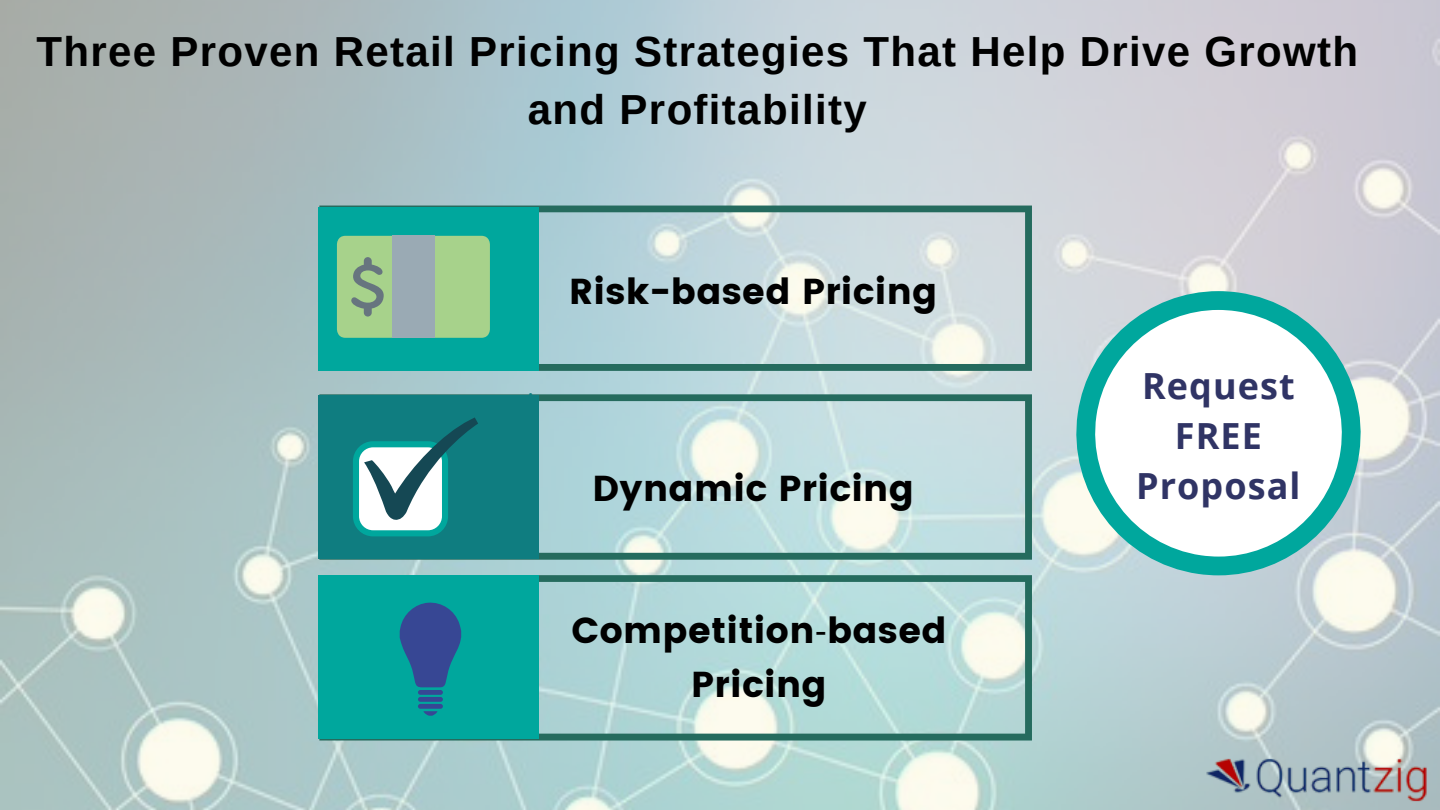
<style>
.page{position:relative;width:1440px;height:810px;background:#fff}
.page>*{position:absolute;margin:0;border:0;box-sizing:border-box;transform-origin:0 0}
.t1{font:700 42px/58px "Arimo";letter-spacing:.03em;color:#000;text-align:center}
.t2{font:36px/54px "Poppins";letter-spacing:.01em;color:#000;text-align:center}
.t3{font:700 36px/50.2px "Open Sans";letter-spacing:.03em;color:#303465;text-align:center}
.t4{font:300 30px "Poppins";color:#0f7d80}
.s1{font-family:"Noto Sans"}
</style>
<div class="page">
<img style="left:0;top:0;width:1440px;height:810px">
<svg style="left:319px;top:206px;width:713px;height:165px;background:#b7d0d2"></svg>
<div style="left:318px;top:207px;width:221px;height:164px;background:#00a79d"></div>
<svg style="left:319px;top:394px;width:713px;height:166px;background:#b3d3d3"></svg>
<div style="left:318px;top:395px;width:221px;height:164px;background:#0f7d80"></div>
<svg style="left:319px;top:575px;width:713px;height:166px;background:#abd1ce"></svg>
<div style="left:318px;top:575px;width:221px;height:164px;background:#00a79d"></div>
<div style="left:337px;top:236px;width:153px;height:102px;background:#a7d28b;border-radius:8px"></div>
<div style="left:392px;top:236px;width:43px;height:102px;background:#9aaab4"></div>
<svg style="left:351px;top:257px;width:33px;height:60px"></svg>
<svg style="left:353px;top:417px;width:125px;height:119px"></svg>
<svg style="left:400px;top:603px;width:61px;height:84px"></svg>
<svg style="left:423px;top:711px;width:14px;height:5px"></svg>
<div style="left:418px;top:690px;width:25px;height:5px;background:#374794;border-radius:2px"></div>
<div style="left:418px;top:697px;width:25px;height:5px;background:#374794;border-radius:2px"></div>
<div style="left:418px;top:704px;width:25px;height:5px;background:#374794;border-radius:2px"></div>
<img style="left:1205px;top:751px;width:222px;height:58px">
<svg style="left:1076px;top:291px;width:285px;height:284px"></svg>
<p class="t1" style="left:36px;top:22px;width:1323px">Three Proven Retail Pricing Strategies That Help Drive Growth and Profitability</p>
<p class="t4" style="left:528px;top:377px;width:8px">·</p>
<p class="t2" style="left:569px;top:264px;width:370px">Risk-based Pricing</p>
<p class="t2" style="left:593px;top:461px;width:323px">Dynamic Pricing</p>
<p class="t2" style="left:571px;top:603px;width:377px">Competition<span class="s1">‐</span>based<br>Pricing</p>
<p class="t3" style="left:1136px;top:360px;width:166px">Request<br>FREE<br>Proposal</p>
</div>
